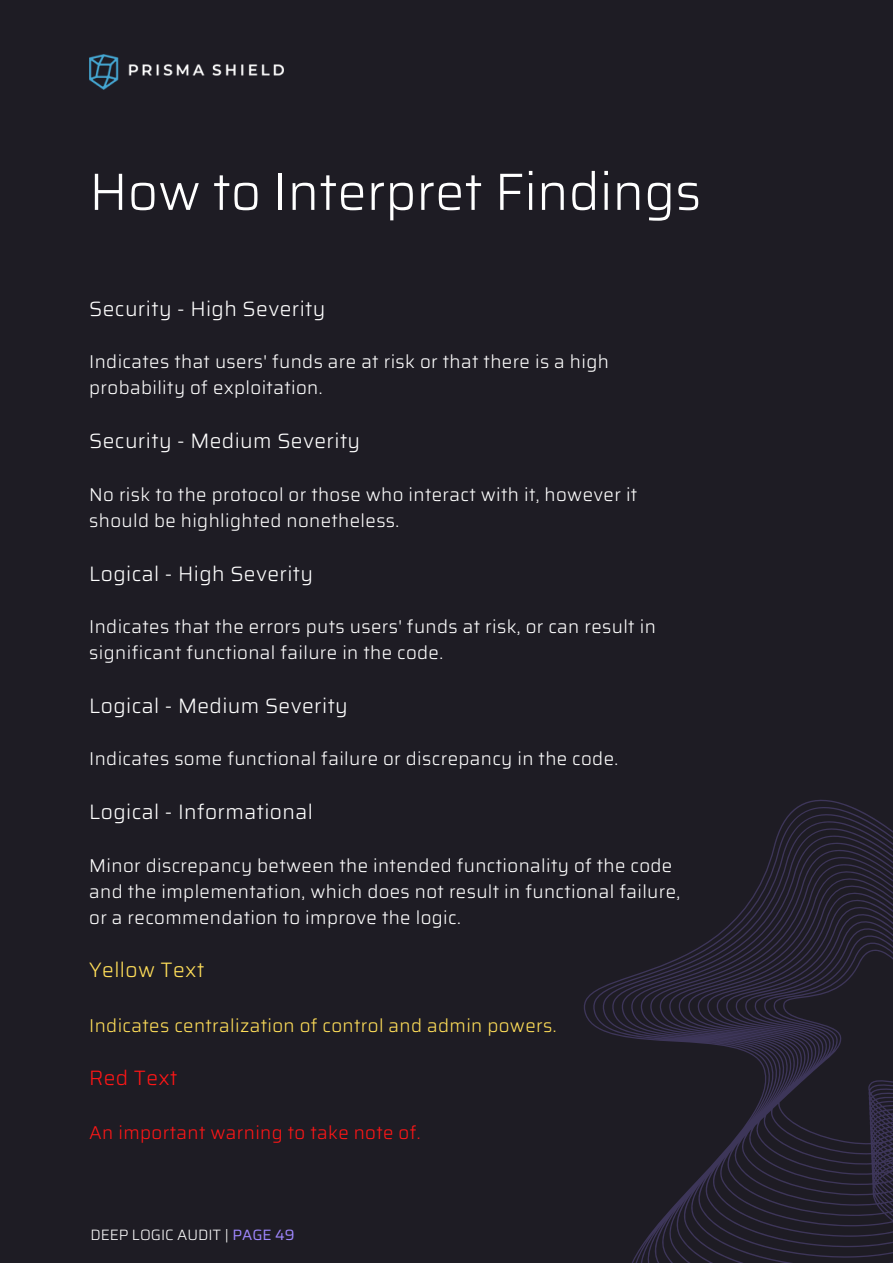
<style>
.page{position:relative;width:893px;height:1264px;background:#fff}
.page>*{position:absolute;margin:0;border:0;box-sizing:border-box;transform-origin:0 0}
.t1{font:300 52.5px "Saira";color:#fff}
.t2{font:300 20.85px "Saira";letter-spacing:.02em;color:#fff}
.t3{font:300 20.85px "Saira";letter-spacing:.02em;color:#ffde59}
.t4{font:300 20.85px "Saira";letter-spacing:.02em;color:#ff1616}
.t5{font:300 18.6px/25.8px "Saira";letter-spacing:.02em;color:#fff}
.t6{font:300 18.6px "Saira";letter-spacing:.02em;color:#ffde59}
.t7{font:300 18.6px "Saira";letter-spacing:.02em;color:#ff1616}
.t8{font:300 15px "Saira";color:#fff}
.s1{font-weight:400;color:#9e86fd}
</style>
<div class="page">
<div style="left:0;top:0;width:892px;height:1262px;background:#1e1c24"></div>
<svg style="left:584px;top:799px;width:308px;height:463px"></svg>
<img style="left:89px;top:54px;width:195px;height:35px">
<h1 class="t1" style="left:89px;top:150px;width:613px">How to Interpret Findings</h1>
<p class="t2" style="left:89px;top:292px;width:238px">Security - High Severity</p>
<p class="t5" style="left:89px;top:349px;width:521px">Indicates that users' funds are at risk or that there is a high probability of exploitation.</p>
<p class="t2" style="left:89px;top:424px;width:272px">Security - Medium Severity</p>
<p class="t5" style="left:89px;top:481px;width:549px">No risk to the protocol or those who interact with it, however it should be highlighted nonetheless.</p>
<p class="t2" style="left:89px;top:557px;width:225px">Logical - High Severity</p>
<p class="t5" style="left:89px;top:613px;width:568px">Indicates that the errors puts users' funds at risk, or can result in significant functional failure in the code.</p>
<p class="t2" style="left:89px;top:688px;width:260px">Logical - Medium Severity</p>
<p class="t5" style="left:89px;top:746px;width:530px">Indicates some functional failure or discrepancy in the code.</p>
<p class="t2" style="left:89px;top:795px;width:225px">Logical - Informational</p>
<p class="t5" style="left:89px;top:852px;width:592px">Minor discrepancy between the intended functionality of the code and the implementation, which does not result in functional failure, or a recommendation to improve the logic.</p>
<p class="t3" style="left:89px;top:953px;width:116px">Yellow Text</p>
<p class="t6" style="left:89px;top:1010px;width:468px">Indicates centralization of control and admin powers.</p>
<p class="t4" style="left:89px;top:1061px;width:90px">Red Text</p>
<p class="t7" style="left:89px;top:1117px;width:333px">An important warning to take note of.</p>
<p class="t8" style="left:90px;top:1222px;width:206px">DEEP LOGIC AUDIT | <span class="s1">PAGE 49</span></p>
</div>
